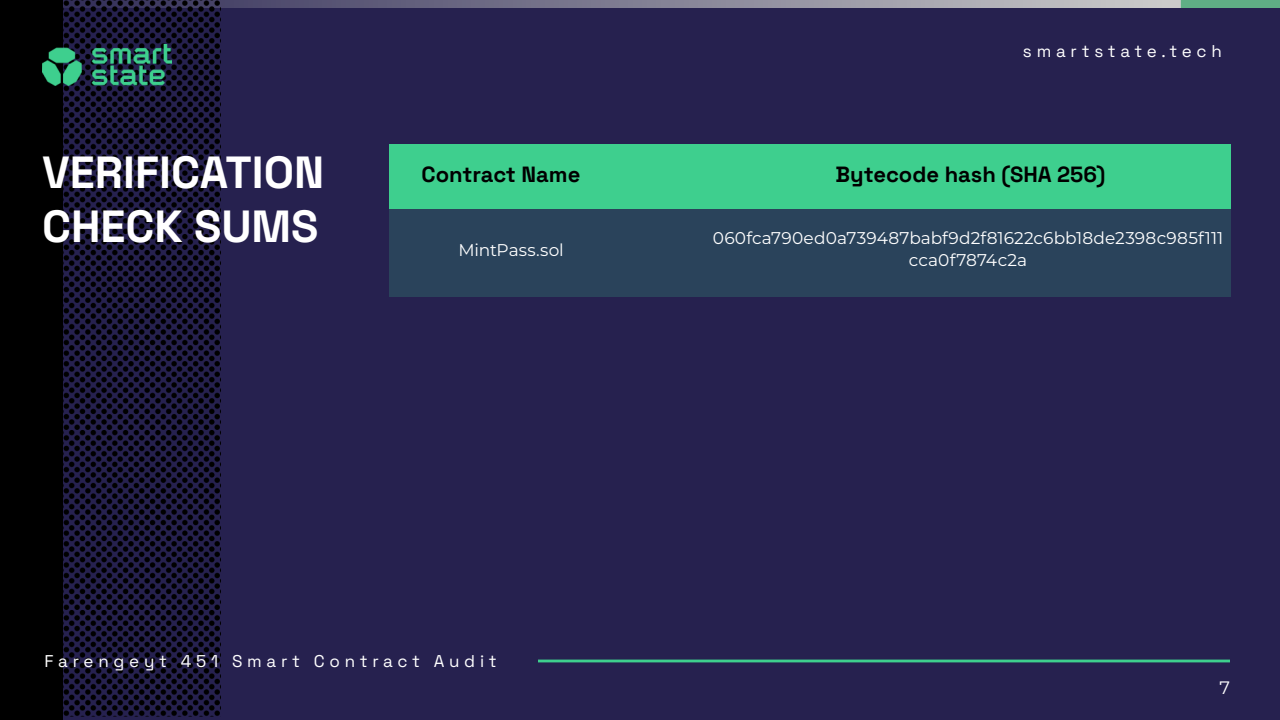
<style>
.page{position:relative;width:1280px;height:720px;background:#26214f}
.page>*{position:absolute;margin:0;border:0;box-sizing:border-box;transform-origin:0 0}
.t1{font:300 45px/54px "Space Grotesk";color:#fff}
.t2{font:300 22px "Space Grotesk";color:#000}
.t3{font:18px "Montserrat";color:#fff}
.t4{font:17px/22px "Montserrat";letter-spacing:.005em;color:#fff;text-align:center}
.t5{font:300 17px "Space Grotesk";letter-spacing:.28em;color:#fff}
</style>
<div class="page">
<svg style="left:220px;top:0;width:961px;height:8px;background:#8a889a"></svg>
<div style="left:1181px;top:0;width:99px;height:8px;background:#5fae85"></div>
<hr style="left:538px;top:660px;width:692px;height:2px;background:#3ecf8e">
<img style="left:0;top:0;width:220px;height:720px">
<img style="left:42px;top:44px;width:129px;height:41px">
<div style="left:389px;top:144px;width:842px;height:64px;background:#3ecf8e"></div>
<div style="left:389px;top:208px;width:842px;height:90px;background:#2a435b"></div>
<p class="t5" style="left:1023px;top:39px;width:201px">smartstate.tech</p>
<h1 class="t1" style="left:42px;top:143px;width:284px">VERIFICATION<br>CHECK SUMS</h1>
<p class="t2" style="left:422px;top:158px;width:160px">Contract Name</p>
<p class="t2" style="left:836px;top:158px;width:271px">Bytecode hash (SHA 256)</p>
<p class="t4" style="left:458px;top:239px;width:107px">MintPass.sol</p>
<p class="t4" style="left:713px;top:227px;width:512px">060fca790ed0a739487babf9d2f81622c6bb18de2398c985f111 cca0f7874c2a</p>
<p class="t5" style="left:44px;top:649px;width:454px">Farengeyt 451 Smart Contract Audit</p>
<p class="t3" style="left:1219px;top:675px;width:12px">7</p>
</div>
